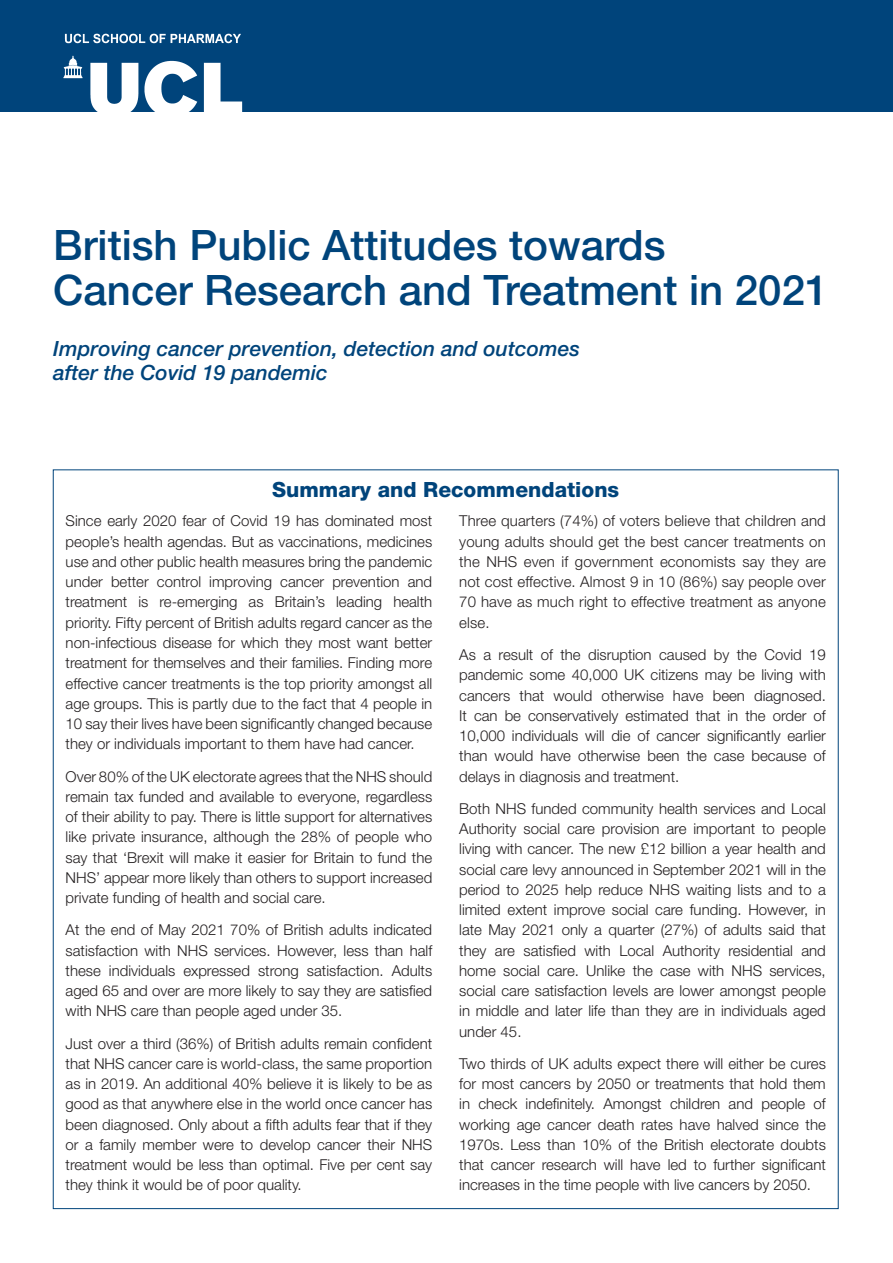
<style>
.page{position:relative;width:893px;height:1263px;background:#fff}
.page>*{position:absolute;margin:0;border:0;box-sizing:border-box;transform-origin:0 0}
.ttitle{font:500 42px/45px "Helvetica Neue LT Std";color:#00447b}
.subtitle{font:italic 500 21px/24px "Helvetica Neue LT Std";color:#00447b}
.a{font:800 21px "Helvetica Neue LT Std";color:#00447b}
.text{font:300 15px/20.2px "Helvetica Neue LT Std";color:#231f20;text-align:justify}
</style>
<div class="page">
<div style="left:0;top:0;width:57px;height:112px;background:#00447b"></div>
<img style="left:57px;top:48px;width:192px;height:64px">
<img style="left:57px;top:28px;width:192px;height:20px">
<div style="left:0;top:0;width:294px;height:28px;background:#00447b"></div>
<div style="left:249px;top:0;width:644px;height:112px;background:#00447b"></div>
<p class="ttitle" style="left:53px;top:222px;width:777px">British Public Attitudes towards<br>Cancer Research and Treatment in 2021</p>
<p class="subtitle" style="left:53px;top:336px;width:528px">Improving cancer prevention, detection and outcomes after the Covid 19 pandemic</p>
<p class="a" style="left:272px;top:477px;width:348px">Summary and Recommendations</p>
<p class="text" style="left:66px;top:511px;width:368px">Since early 2020 fear of Covid 19 has dominated most people’s health agendas. But as vaccinations, medicines use and other public health measures bring the pandemic under better control improving cancer prevention and treatment is re-emerging as Britain’s leading health priority. Fifty percent of British adults regard cancer as the non-infectious disease for which they most want better treatment for themselves and their families. Finding more effective cancer treatments is the top priority amongst all age groups. This is partly due to the fact that 4 people in 10 say their lives have been significantly changed because they or individuals important to them have had cancer.</p>
<p class="text" style="left:66px;top:766px;width:368px">Over 80% of the UK electorate agrees that the NHS should remain tax funded and available to everyone, regardless of their ability to pay. There is little support for alternatives like private insurance, although the 28% of people who say that ‘Brexit will make it easier for Britain to fund the NHS’ appear more likely than others to support increased private funding of health and social care.</p>
<p class="text" style="left:66px;top:919px;width:368px">At the end of May 2021 70% of British adults indicated satisfaction with NHS services. However, less than half these individuals expressed strong satisfaction. Adults aged 65 and over are more likely to say they are satisfied with NHS care than people aged under 35.</p>
<p class="text" style="left:66px;top:1033px;width:368px">Just over a third (36%) of British adults remain confident that NHS cancer care is world-class, the same proportion as in 2019. An additional 40% believe it is likely to be as good as that anywhere else in the world once cancer has been diagnosed. Only about a fifth adults fear that if they or a family member were to develop cancer their NHS treatment would be less than optimal. Five per cent say they think it would be of poor quality.</p>
<p class="text" style="left:459px;top:511px;width:368px">Three quarters (74%) of voters believe that children and young adults should get the best cancer treatments on the NHS even if government economists say they are not cost effective. Almost 9 in 10 (86%) say people over 70 have as much right to effective treatment as anyone else.</p>
<p class="text" style="left:459px;top:644px;width:368px">As a result of the disruption caused by the Covid 19 pandemic some 40,000 UK citizens may be living with cancers that would otherwise have been diagnosed.<br>It can be conservatively estimated that in the order of 10,000 individuals will die of cancer significantly earlier than would have otherwise been the case because of delays in diagnosis and treatment.</p>
<p class="text" style="left:459px;top:798px;width:368px">Both NHS funded community health services and Local Authority social care provision are important to people living with cancer. The new £12 billion a year health and social care levy announced in September 2021 will in the period to 2025 help reduce NHS waiting lists and to a limited extent improve social care funding. However, in late May 2021 only a quarter (27%) of adults said that they are satisfied with Local Authority residential and home social care. Unlike the case with NHS services, social care satisfaction levels are lower amongst people in middle and later life than they are in individuals aged under 45.</p>
<p class="text" style="left:459px;top:1053px;width:368px">Two thirds of UK adults expect there will either be cures for most cancers by 2050 or treatments that hold them in check indefinitely. Amongst children and people of working age cancer death rates have halved since the 1970s. Less than 10% of the British electorate doubts that cancer research will have led to further significant increases in the time people with live cancers by 2050.</p>
</div>
